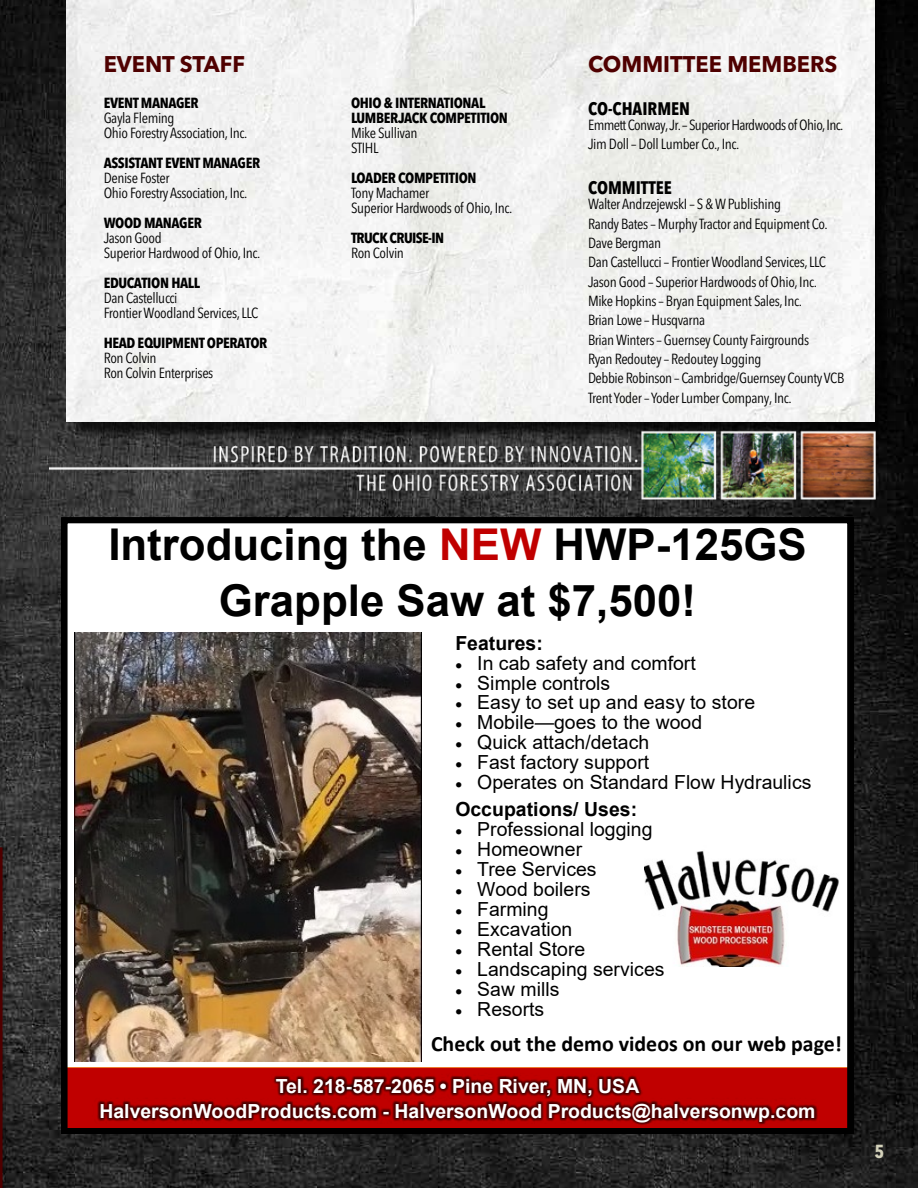
<style>
.page{position:relative;width:918px;height:1188px;background:#fff}
.page>*{position:absolute;margin:0;border:0;box-sizing:border-box;transform-origin:0 0}
.t1{font:700 43.8px/56.8px "Arial";color:#000;text-align:center}
.t2{font:700 22.5px "Avenir Next LT Pro";color:#4f0000}
.t3{font:700 21.9px "Calibri";color:#000}
.t4{font:19.5px "Arial";color:#000}
.t5{font:700 19.5px "Arial";color:#fff}
.t6{font:700 19.5px "Arial";color:#000}
.t7{font:19.35px "Arial";color:#000}
.t8{font:700 19.35px "Arial";color:#fff}
.t9{font:700 19.35px "Arial";color:#000}
.t10{font:700 condensed 18.75px "Avenir Next LT Pro";color:#d4d2bb}
.t11{font:700 condensed 18px "Avenir Next LT Pro";color:#000}
.t12{font:condensed 14.55px/19.4px "Avenir Next LT Pro";letter-spacing:-.025em;color:#000}
.t13{font:700 condensed 14.55px/15px "Avenir Next LT Pro";letter-spacing:-.025em;color:#000}
.s1{color:#c00000}
</style>
<div class="page">
<img style="left:0;top:0;width:918px;height:1188px">
<div style="left:69px;top:0;width:824px;height:440px;background:#000"></div>
<img style="left:67px;top:0;width:808px;height:398px">
<hr style="left:0;top:0;width:4px;height:719px;background:#000;opacity:.75">
<div style="left:0;top:845px;width:8px;height:343px;background:#000;opacity:.34"></div>
<svg style="left:0;top:847px;width:3px;height:341px"></svg>
<img style="left:50px;top:398px;width:837px;height:152px">
<svg style="left:69px;top:524px;width:777px;height:603px"></svg>
<div style="left:62px;top:517px;width:791px;height:617px;border:6px solid #000"></div>
<h2 class="t2" style="left:104px;top:51px;width:143px">EVENT STAFF</h2>
<p class="t13" style="left:104px;top:95px;width:97px">EVENT MANAGER</p>
<p class="t12" style="left:104px;top:111px;width:145px;line-height:15px">Gayla Fleming<br>Ohio Forestry Association, Inc.</p>
<p class="t13" style="left:104px;top:155px;width:158px">ASSISTANT EVENT MANAGER</p>
<p class="t12" style="left:104px;top:171px;width:145px;line-height:15px">Denise Foster<br>Ohio Forestry Association, Inc.</p>
<p class="t13" style="left:104px;top:215px;width:100px">WOOD MANAGER</p>
<p class="t12" style="left:104px;top:231px;width:158px;line-height:15px">Jason Good<br>Superior Hardwood of Ohio, Inc.</p>
<p class="t13" style="left:104px;top:275px;width:98px">EDUCATION HALL</p>
<p class="t12" style="left:104px;top:291px;width:156px;line-height:15px">Dan Castellucci<br>Frontier Woodland Services, LLC</p>
<p class="t13" style="left:104px;top:335px;width:165px">HEAD EQUIPMENT OPERATOR</p>
<p class="t12" style="left:104px;top:351px;width:111px;line-height:15px">Ron Colvin<br>Ron Colvin Enterprises</p>
<p class="t13" style="left:351px;top:95px;width:159px">OHIO &amp; INTERNATIONAL<br>LUMBERJACK COMPETITION</p>
<p class="t12" style="left:351px;top:125px;width:68px;line-height:15px">Mike Sullivan<br>STIHL</p>
<p class="t13" style="left:351px;top:170px;width:127px">LOADER COMPETITION</p>
<p class="t12" style="left:351px;top:185px;width:163px;line-height:15px">Tony Machamer<br>Superior Hardwoods of Ohio, Inc.</p>
<p class="t13" style="left:351px;top:230px;width:95px">TRUCK CRUISE-IN</p>
<p class="t12" style="left:351px;top:243px;width:54px">Ron Colvin</p>
<h2 class="t2" style="left:588px;top:51px;width:251px">COMMITTEE MEMBERS</h2>
<p class="t11" style="left:588px;top:97px;width:104px">CO-CHAIRMEN</p>
<p class="t12" style="left:588px;top:115px;width:257px">Emmett Conway, Jr. – Superior Hardwoods of Ohio, Inc.<br>Jim Doll – Doll Lumber Co., Inc.</p>
<p class="t11" style="left:588px;top:177px;width:86px">COMMITTEE</p>
<p class="t12" style="left:588px;top:195px;width:258px">Walter AndrzejewskI – S &amp; W Publishing<br>Randy Bates – Murphy Tractor and Equipment Co.<br>Dave Bergman<br>Dan Castellucci – Frontier Woodland Services, LLC Jason Good – Superior Hardwoods of Ohio, Inc.<br>Mike Hopkins – Bryan Equipment Sales, Inc.<br>Brian Lowe – Husqvarna<br>Brian Winters – Guernsey County Fairgrounds<br>Ryan Redoutey – Redoutey Logging<br>Debbie Robinson – Cambridge/Guernsey County VCB Trent Yoder – Yoder Lumber Company, Inc.</p>
<h1 class="t1" style="left:108px;top:516px;width:700px">Introducing the <span class="s1">NEW</span> HWP-125GS<br>Grapple Saw at $7,500!</h1>
<h3 class="t9" style="left:455px;top:629px;width:89px">Features:</h3>
<h3 class="t4" style="left:455px;top:649px;width:242px">• In cab safety and comfort</h3>
<h3 class="t7" style="left:455px;top:669px;width:156px">• Simple controls</h3>
<h3 class="t7" style="left:455px;top:689px;width:301px">• Easy to set up and easy to store</h3>
<h3 class="t7" style="left:455px;top:709px;width:248px">• Mobile—goes to the wood</h3>
<h3 class="t7" style="left:455px;top:729px;width:195px">• Quick attach/detach</h3>
<h3 class="t7" style="left:455px;top:749px;width:195px">• Fast factory support</h3>
<h3 class="t7" style="left:455px;top:769px;width:358px">• Operates on Standard Flow Hydraulics</h3>
<h3 class="t6" style="left:455px;top:796px;width:183px">Occupations/ Uses:</h3>
<h3 class="t7" style="left:455px;top:816px;width:199px">• Professional logging</h3>
<h3 class="t7" style="left:455px;top:836px;width:128px">• Homeowner</h3>
<h3 class="t7" style="left:455px;top:856px;width:143px">• Tree Services</h3>
<h3 class="t7" style="left:455px;top:876px;width:137px">• Wood boilers</h3>
<h3 class="t7" style="left:455px;top:896px;width:95px">• Farming</h3>
<h3 class="t7" style="left:455px;top:916px;width:119px">• Excavation</h3>
<h3 class="t4" style="left:455px;top:936px;width:132px">• Rental Store</h3>
<h3 class="t7" style="left:455px;top:956px;width:211px">• Landscaping services</h3>
<h3 class="t7" style="left:455px;top:976px;width:106px">• Saw mills</h3>
<h3 class="t7" style="left:455px;top:996px;width:90px">• Resorts</h3>
<h3 class="t3" style="left:431px;top:1028px;width:413px">Check out the demo videos on our web page!</h3>
<h3 class="t5" style="left:276px;top:1072px;width:365px">Tel. 218-587-2065 • Pine River, MN, USA</h3>
<h3 class="t8" style="left:99px;top:1097px;width:717px">HalversonWoodProducts.com - HalversonWood Products@halversonwp.com</h3>
<p class="t10" style="left:874px;top:1140px;width:11px">5</p>
</div>
